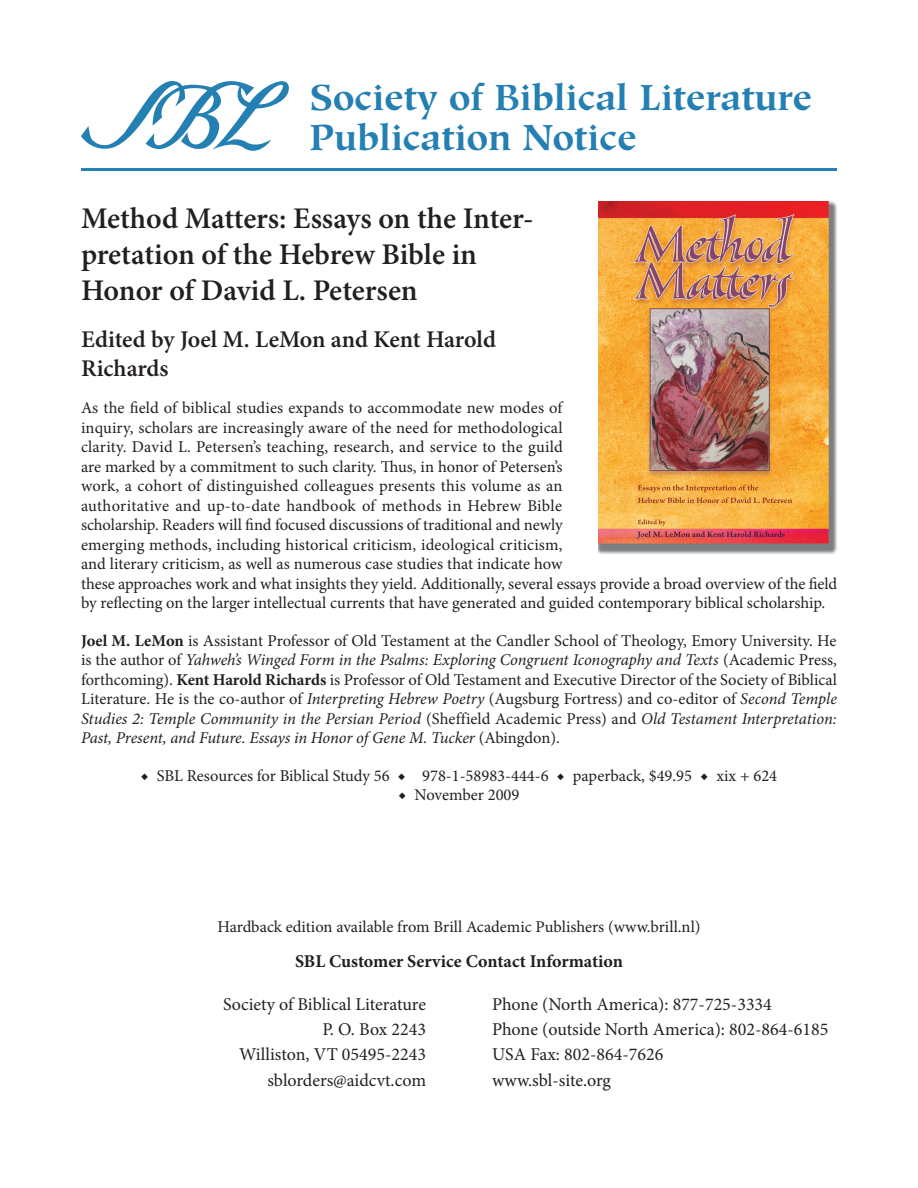
<style>
.page{position:relative;width:918px;height:1188px;background:#fff}
.page>*{position:absolute;margin:0;border:0;box-sizing:border-box;transform-origin:0 0}
.t1{font:700 36px "Hiroshige";color:#247fb3}
.book_title{font:600 30px/36px "Minion Pro";letter-spacing:-.005em;color:#231f20}
.t2{font:600 24px/28.8px "Minion Pro";letter-spacing:-.005em;color:#231f20}
.t3{font:18px "Minion Pro";color:#231f20}
.t4{font:700 18px "Minion Pro";color:#231f20}
.body_text{font:16.5px/19.5px "Minion Pro";color:#231f20}
.s1{font-weight:700}
.s2{font-style:italic}
</style>
<div class="page">
<hr style="left:81px;top:168px;width:756px;height:3px;background:#247fb3">
<svg style="left:81px;top:81px;width:208px;height:70px"></svg>
<img style="left:599px;top:202px;width:238px;height:352px">
<p class="t1" style="left:309px;top:75px;width:505px">Society of Biblical Literature</p>
<p class="t1" style="left:309px;top:116px;width:329px">Publication Notice</p>
<p class="book_title" style="left:81px;top:202px;width:454px">Method Matters: Essays on the Inter&shy;pretation of the Hebrew Bible in<br>Honor of David L. Petersen</p>
<p class="t2" style="left:81px;top:326px;width:417px">Edited by Joel M. LeMon and Kent Harold<br>Richards</p>
<p class="body_text" style="left:81px;top:398px;width:758px">As the field of biblical studies expands to accommodate new modes of<br>inquiry, scholars are increasingly aware of the need for methodological<br>clarity. David L. Petersen’s teaching, research, and service to the guild<br>are marked by a commitment to such clarity. Thus, in honor of Petersen’s<br>work, a cohort of distinguished colleagues presents this volume as an<br>authoritative and up-to-date handbook of methods in Hebrew Bible<br>scholarship. Readers will find focused discussions of traditional and newly<br>emerging methods, including historical criticism, ideological criticism,<br>and literary criticism, as well as numerous case studies that indicate how<br>these approaches work and what insights they yield. Additionally, several essays provide a broad overview of the field by reflecting on the larger intellectual currents that have generated and guided contemporary biblical scholarship.</p>
<p class="body_text" style="left:81px;top:631px;width:758px;text-align:justify"><span class="s1">Joel M. LeMon</span> is Assistant Professor of Old Testament at the Candler School of Theology, Emory University. He is the author of <span class="s2">Yahweh’s Winged Form in the Psalms: Exploring Congruent Iconography and Texts</span> (Academic Press, forthcoming). <span class="s1">Kent Harold Richards</span> is Professor of Old Testament and Executive Director of the Society of Biblical Literature. He is the co-author of <span class="s2">Interpreting Hebrew Poetry</span> (Augsburg Fortress) and co-editor of <span class="s2">Second Temple Studies 2: Temple Community in the Persian Period</span> (Sheffield Academic Press) and <span class="s2">Old Testament Interpretation:<br>Past, Present, and Future. Essays in Honor of Gene M. Tucker</span> (Abingdon).</p>
<p class="body_text" style="left:141px;top:766px;width:638px">◆ SBL Resources for Biblical Study 56 ◆ 978-1-58983-444-6 ◆ paperback, $49.95 ◆ xix + 624</p>
<p class="body_text" style="left:399px;top:785px;width:122px">◆ November 2009</p>
<p class="body_text" style="left:217px;top:917px;width:485px">Hardback edition available from Brill Academic Publishers (www.brill.nl)</p>
<p class="t4" style="left:295px;top:949px;width:329px">SBL Customer Service Contact Information</p>
<p class="t3" style="left:223px;top:992px;width:205px">Society of Biblical Literature</p>
<p class="t3" style="left:492px;top:992px;width:281px">Phone (North America): 877-725-3334</p>
<p class="t3" style="left:322px;top:1018px;width:105px">P. O. Box 2243</p>
<p class="t3" style="left:492px;top:1018px;width:338px">Phone (outside North America): 802-864-6185</p>
<p class="t3" style="left:239px;top:1043px;width:188px">Williston, VT 05495-2243</p>
<p class="t3" style="left:492px;top:1043px;width:173px">USA Fax: 802-864-7626</p>
<p class="t3" style="left:267px;top:1068px;width:160px">sblorders@aidcvt.com</p>
<p class="t3" style="left:492px;top:1068px;width:120px">www.sbl-site.org</p>
</div>
